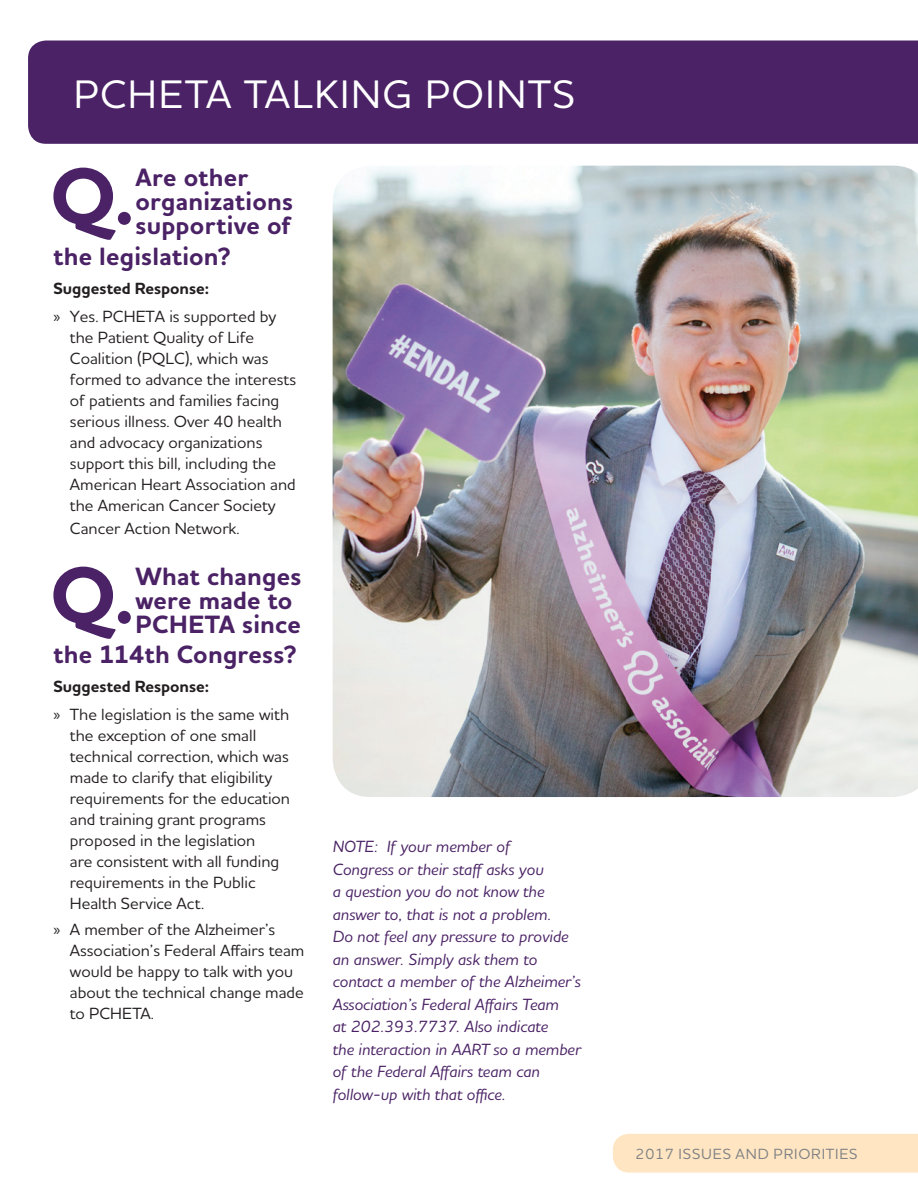
<style>
.page{position:relative;width:918px;height:1188px;background:#fff}
.page>*{position:absolute;margin:0;border:0;box-sizing:border-box;transform-origin:0 0}
.t1{font:700 81.75px "Houschka Alt Pro";color:#4a2265}
.t2{font:500 40.5px "Houschka Alt Pro";letter-spacing:.035em;color:#fff}
.t3{font:700 25.5px/24px "Houschka Alt Pro";letter-spacing:.01em;color:#4a2265}
.t4{font:500 16.5px/21px "Houschka Alt Pro";color:#231f20}
.t5{font:italic 500 16.5px/22.5px "Houschka Alt Pro";color:#4a2265}
.t6{font:500 15px "Houschka Alt Pro";letter-spacing:.055em;color:#808285}
.s1{font-weight:700}
.s2{font-family:"Myriad Pro";font-weight:400}
</style>
<div class="page">
<div style="left:613px;top:1134px;width:305px;height:39px;background:#ffe5c2"></div>
<div style="left:28px;top:40px;width:890px;height:104px;background:#4a2265"></div>
<img style="left:333px;top:166px;width:585px;height:631px">
<h2 class="t2" style="left:74px;top:68px;width:503px">PCHETA TALKING POINTS</h2>
<h1 class="t1" style="left:50px;top:143px;width:86px">Q.</h1>
<h3 class="t3" style="left:136px;top:166px;width:159px">Are other organizations supportive of</h3>
<h3 class="t3" style="left:53px;top:245px;width:179px">the legislation?</h3>
<p class="t4" style="left:53px;top:275px;width:225px;line-height:27.8px"><span class="s1">Suggested Response:<br></span><span class="s2">»</span> Yes. PCHETA is supported by</p>
<p class="t4" style="left:70px;top:327px;width:228px">the Patient Quality of Life<br>Coalition (PQLC), which was formed to advance the interests of patients and families facing serious illness. Over 40 health and advocacy organizations support this bill, including the<br>American Heart Association and the American Cancer Society</p>
<p class="t4" style="left:70px;top:517px;width:171px">Cancer Action Network.</p>
<h1 class="t1" style="left:50px;top:542px;width:86px">Q.</h1>
<h3 class="t3" style="left:136px;top:565px;width:167px">What changes were made to<br>PCHETA since</h3>
<h3 class="t3" style="left:53px;top:643px;width:245px">the 114th Congress?</h3>
<p class="t4" style="left:53px;top:672px;width:237px;line-height:27.8px"><span class="s1">Suggested Response:<br></span><span class="s2">»</span> The legislation is the same with</p>
<p class="t4" style="left:70px;top:724px;width:222px">the exception of one small technical correction, which was made to clarify that eligibility requirements for the education and training grant programs proposed in the legislation<br>are consistent with all funding requirements in the Public<br>Health Service Act.</p>
<p class="t4" style="left:70px;top:919px;width:236px;text-indent:-16px"><span class="s2">»</span> A member of the Alzheimer’s<br>Association’s Federal Affairs team would be happy to talk with you about the technical change made to PCHETA.</p>
<p class="t5" style="left:333px;top:835px;width:250px">NOTE: If your member of<br>Congress or their staff asks you<br>a question you do not know the answer to, that is not a problem.<br>Do not feel any pressure to provide an answer. Simply ask them to contact a member of the Alzheimer’s<br>Association’s Federal Affairs Team<br>at 202.393.7737. Also indicate<br>the interaction in AART so a member of the Federal Affairs team can follow-up with that office.</p>
<p class="t6" style="left:636px;top:1144px;width:223px">2017 ISSUES AND PRIORITIES</p>
</div>
